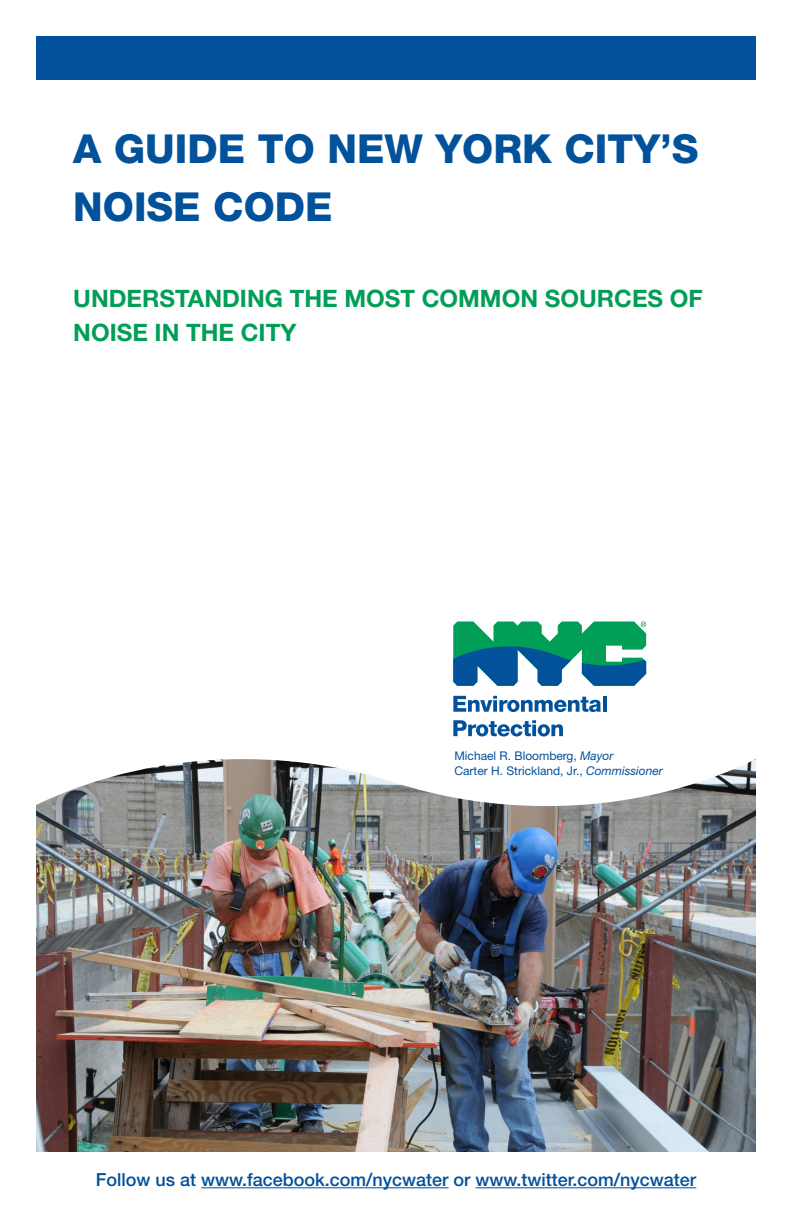
<style>
.page{position:relative;width:792px;height:1224px;background:#fff}
.page>*{position:absolute;margin:0;border:0;box-sizing:border-box;transform-origin:0 0}
.t1{font:800 40px "Helvetica Neue";color:#01519b}
.t2{font:700 24px/33.6px "Helvetica Neue";color:#009e57}
.Body{font:500 18px "Helvetica Neue";color:#01519b}
.t3{font:12px "Helvetica Neue";color:#01519b}
.s1{font-style:italic}
</style>
<div class="page">
<svg style="left:453px;top:696px;width:148px;height:16px"></svg>
<hr style="left:603px;top:696px;width:3px;height:16px;background:#01519b">
<svg style="left:453px;top:720px;width:110px;height:16px"></svg>
<svg style="left:453px;top:622px;width:193px;height:64px"></svg>
<img style="left:36px;top:759px;width:720px;height:393px">
<div style="left:36px;top:36px;width:720px;height:44px;background:#01519b"></div>
<hr style="left:201px;top:1187px;width:248px;height:1px;background:#01519b">
<hr style="left:476px;top:1187px;width:220px;height:1px;background:#01519b">
<p class="t1" style="left:73px;top:125px;width:627px">A GUIDE TO NEW YORK CITY’S</p>
<p class="t1" style="left:73px;top:183px;width:261px">NOISE CODE</p>
<p class="t2" style="left:73px;top:281px;width:631px">UNDERSTANDING THE MOST COMMON SOURCES OF<br>NOISE IN THE CITY</p>
<p class="t3" style="left:454px;top:749px;width:161px">Michael R. Bloomberg, <span class="s1">Mayor</span></p>
<p class="t3" style="left:454px;top:763px;width:210px">Carter H. Strickland, Jr., <span class="s1">Commissioner</span></p>
<p class="Body" style="left:96px;top:1169px;width:602px">Follow us at www.facebook.com/nycwater or www.twitter.com/nycwater</p>
</div>
